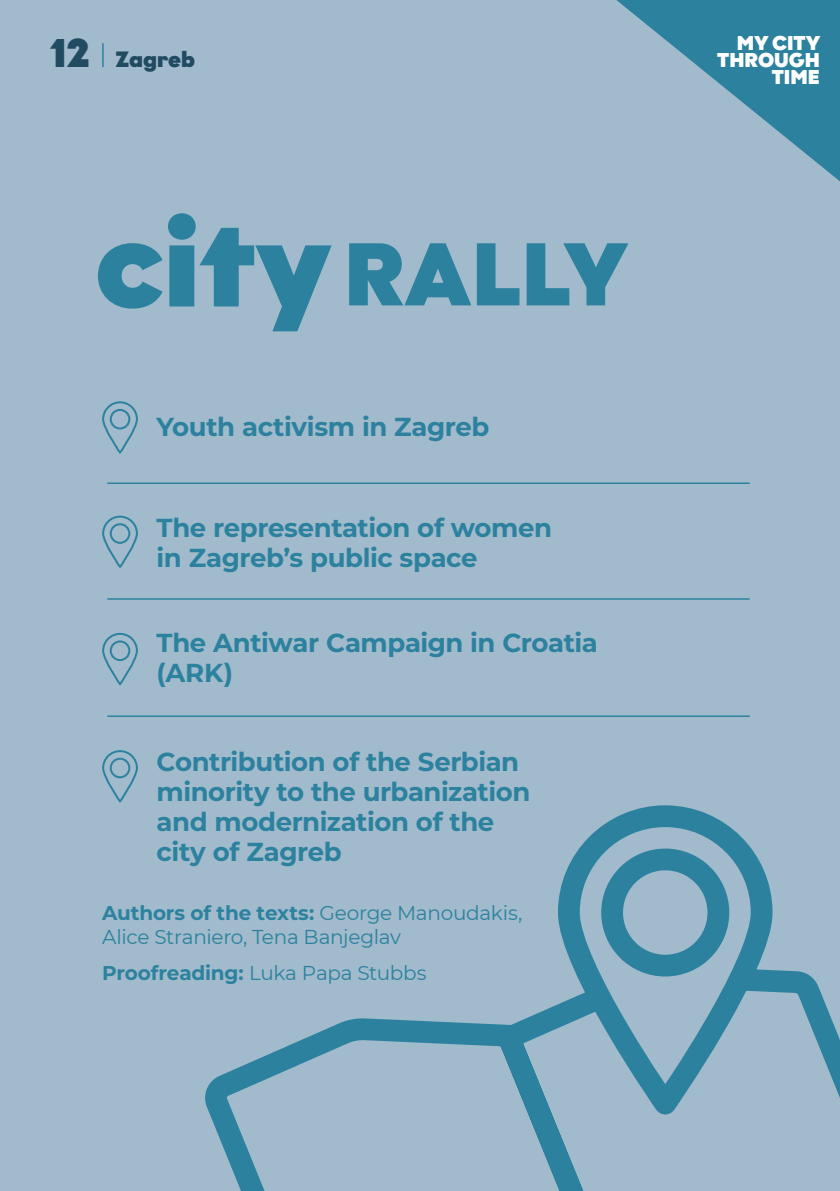
<style>
.page{position:relative;width:840px;height:1191px;background:#fff}
.page>*{position:absolute;margin:0;border:0;box-sizing:border-box;transform-origin:0 0}
.t1{font:900 88.6px "Graphit";letter-spacing:.005em;color:#2c829e}
.t2{font:900 40px "Graphit";color:#214b61}
.t3{font:700 26px/30.2px "Montserrat";letter-spacing:-.02em;color:#2c829e}
.t4{font:900 22px "Graphit";color:#214b61}
.t5{font:20px/24px "Montserrat";letter-spacing:-.02em;color:#2c829e}
.t6{font:900 20px/17.2px "Graphit";color:#fff;text-align:right}
.s1{font-size:124.6px}
.s2{font-weight:700}
</style>
<div class="page">
<div style="left:0;top:0;width:839px;height:1191px;background:#a1bacc"></div>
<svg style="left:205px;top:805px;width:634px;height:386px"></svg>
<svg style="left:102px;top:401px;width:36px;height:53px"></svg>
<svg style="left:102px;top:515px;width:36px;height:53px"></svg>
<svg style="left:102px;top:632px;width:36px;height:53px"></svg>
<svg style="left:102px;top:750px;width:36px;height:53px"></svg>
<hr style="left:108px;top:482px;width:640px;height:2px;background:#2c829e">
<hr style="left:108px;top:598px;width:640px;height:2px;background:#2c829e">
<hr style="left:108px;top:715px;width:640px;height:2px;background:#2c829e">
<svg style="left:616px;top:0;width:223px;height:181px"></svg>
<hr style="left:102px;top:43px;width:2px;height:24px;background:#2c829e">
<h2 class="t2" style="left:50px;top:27px;width:42px">12</h2>
<p class="t4" style="left:115px;top:45px;width:81px">Zagreb</p>
<h1 class="t1" style="left:95px;top:218px;width:534px"><span class="s1">city</span>RALLY</h1>
<p class="t3" style="left:156px;top:411px;width:334px">Youth activism in Zagreb</p>
<p class="t3" style="left:156px;top:511px;width:397px">The representation of women in Zagreb’s public space</p>
<p class="t3" style="left:156px;top:626px;width:442px">The Antiwar Campaign in Croatia (ARK)</p>
<p class="t3" style="left:156px;top:745px;width:375px">Contribution of the Serbian minority to the urbanization and modernization of the city of Zagreb</p>
<p class="t5" style="left:102px;top:900px;width:421px"><span class="s2">Authors of the texts:</span> George Manoudakis,<br>Alice Straniero, Tena Banjeglav</p>
<p class="t5" style="left:102px;top:960px;width:325px"><span class="s2">Proofreading:</span> Luka Papa Stubbs</p>
<p class="t6" style="left:716px;top:34px;width:105px">MY CITY<br>THROUGH<br>TIME</p>
</div>
